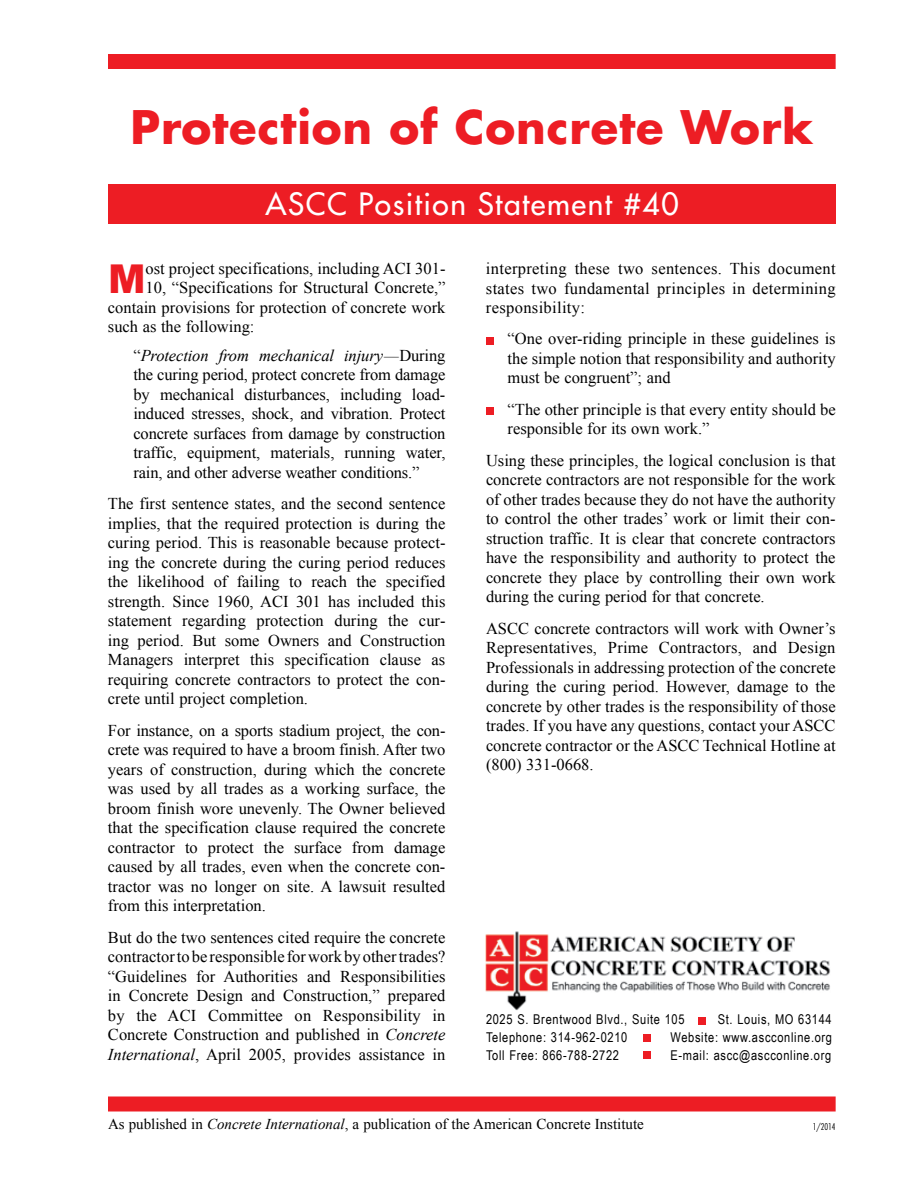
<style>
.page{position:relative;width:918px;height:1188px;background:#fff}
.page>*{position:absolute;margin:0;border:0;box-sizing:border-box;transform-origin:0 0}
.t1{font:700 45px "Futura";letter-spacing:.02em;color:#ed1d24}
.t2{font:900 39.75px "Arial";color:#ed1d24}
.t3{font:30px "Futura";letter-spacing:.05em;color:#fff}
.t4{font:16.5px/19.5px "Times New Roman";color:#000;text-align:justify}
.t5{font:15px "Times New Roman";color:#000}
.t6{font:13.5px "Arial Narrow";letter-spacing:.05em;color:#000}
.t7{font:300 condensed 9px "Futura";color:#000}
.s1{font-style:italic}
</style>
<div class="page">
<div style="left:108px;top:54px;width:728px;height:15px;background:#ed1d24"></div>
<div style="left:108px;top:185px;width:728px;height:39px;background:#ed1d24"></div>
<div style="left:486px;top:337px;width:8px;height:7px;background:#ed1d24"></div>
<div style="left:486px;top:407px;width:8px;height:8px;background:#ed1d24"></div>
<img style="left:486px;top:931px;width:344px;height:79px">
<div style="left:698px;top:1017px;width:8px;height:8px;background:#ed1d24"></div>
<div style="left:644px;top:1051px;width:7px;height:8px;background:#ed1d24"></div>
<div style="left:644px;top:1035px;width:7px;height:7px;background:#ed1d24"></div>
<div style="left:108px;top:1096px;width:728px;height:16px;background:#ed1d24"></div>
<h1 class="t1" style="left:130px;top:97px;width:684px">Protection of Concrete Work</h1>
<h3 class="t3" style="left:266px;top:185px;width:415px">ASCC Position Statement #40</h3>
<h2 class="t2" style="left:108px;top:250px;width:39px">M</h2>
<p class="t4" style="left:146px;top:258px;width:301px">ost project specifications, including ACI 301-</p>
<p class="t4" style="left:146px;top:278px;width:301px">10, “Specifications for Structural Concrete,”</p>
<p class="t4" style="left:108px;top:297px;width:339px">contain provisions for protection of concrete work</p>
<p class="t4" style="left:108px;top:317px;width:148px">such as the following:</p>
<p class="t4" style="left:133px;top:345px;width:314px">“<span class="s1">Protection from mechanical injury—</span>During the curing period, protect concrete from damage by mechanical disturbances, including load&shy;induced stresses, shock, and vibration. Protect concrete surfaces from damage by construction traffic, equipment, materials, running water, rain, and other adverse weather conditions.”</p>
<p class="t4" style="left:108px;top:494px;width:339px">The first sentence states, and the second sentence implies, that the required protection is during the curing period. This is reasonable because protect&shy;ing the concrete during the curing period reduces the likelihood of failing to reach the specified strength. Since 1960, ACI 301 has included this statement regarding protection during the cur&shy;ing period. But some Owners and Construction Managers interpret this specification clause as requiring concrete contractors to protect the con&shy;crete until project completion.</p>
<p class="t4" style="left:108px;top:720px;width:339px">For instance, on a sports stadium project, the con&shy;crete was required to have a broom finish. After two years of construction, during which the concrete was used by all trades as a working surface, the broom finish wore unevenly. The Owner believed that the specification clause required the concrete contractor to protect the surface from damage caused by all trades, even when the concrete con&shy;tractor was no longer on site. A lawsuit resulted from this interpretation.</p>
<p class="t4" style="left:108px;top:927px;width:339px">But do the two sentences cited require the concrete contractor to be responsible for work by other trades? “Guidelines for Authorities and Responsibilities in Concrete Design and Construction,” prepared by the ACI Committee on Responsibility in Concrete Construction and published in <span class="s1">Concrete International</span>, April 2005, provides assistance in</p>
<p class="t4" style="left:486px;top:258px;width:351px">interpreting these two sentences. This document states two fundamental principles in determining responsibility:</p>
<p class="t4" style="left:508px;top:329px;width:330px">“One over-riding principle in these guidelines is the simple notion that responsibility and authority must be congruent”; and</p>
<p class="t4" style="left:508px;top:399px;width:330px">“The other principle is that every entity should be responsible for its own work.”</p>
<p class="t4" style="left:486px;top:450px;width:351px">Using these principles, the logical conclusion is that concrete contractors are not responsible for the work of other trades because they do not have the authority to control the other trades’ work or limit their con&shy;struction traffic. It is clear that concrete contractors have the responsibility and authority to protect the concrete they place by controlling their own work during the curing period for that concrete.</p>
<p class="t4" style="left:486px;top:618px;width:351px">ASCC concrete contractors will work with Owner’s Representatives, Prime Contractors, and Design Professionals in addressing protection of the concrete during the curing period. However, damage to the concrete by other trades is the responsibility of those trades. If you have any questions, contact your ASCC concrete contractor or the ASCC Technical Hotline at (800) 331-0668.</p>
<p class="t6" style="left:486px;top:1010px;width:200px">2025 S. Brentwood Blvd., Suite 105</p>
<p class="t6" style="left:718px;top:1010px;width:116px">St. Louis, MO 63144</p>
<p class="t6" style="left:486px;top:1027px;width:143px">Telephone: 314-962-0210</p>
<p class="t6" style="left:671px;top:1027px;width:163px">Website: www.ascconline.org</p>
<p class="t6" style="left:486px;top:1045px;width:135px">Toll Free: 866-788-2722</p>
<p class="t6" style="left:671px;top:1045px;width:162px">E-mail: ascc@ascconline.org</p>
<p class="t5" style="left:108px;top:1114px;width:537px">As published in <span class="s1">Concrete International</span>, a publication of the American Concrete Institute</p>
<p class="t7" style="left:813px;top:1121px;width:24px">1/2014</p>
</div>
